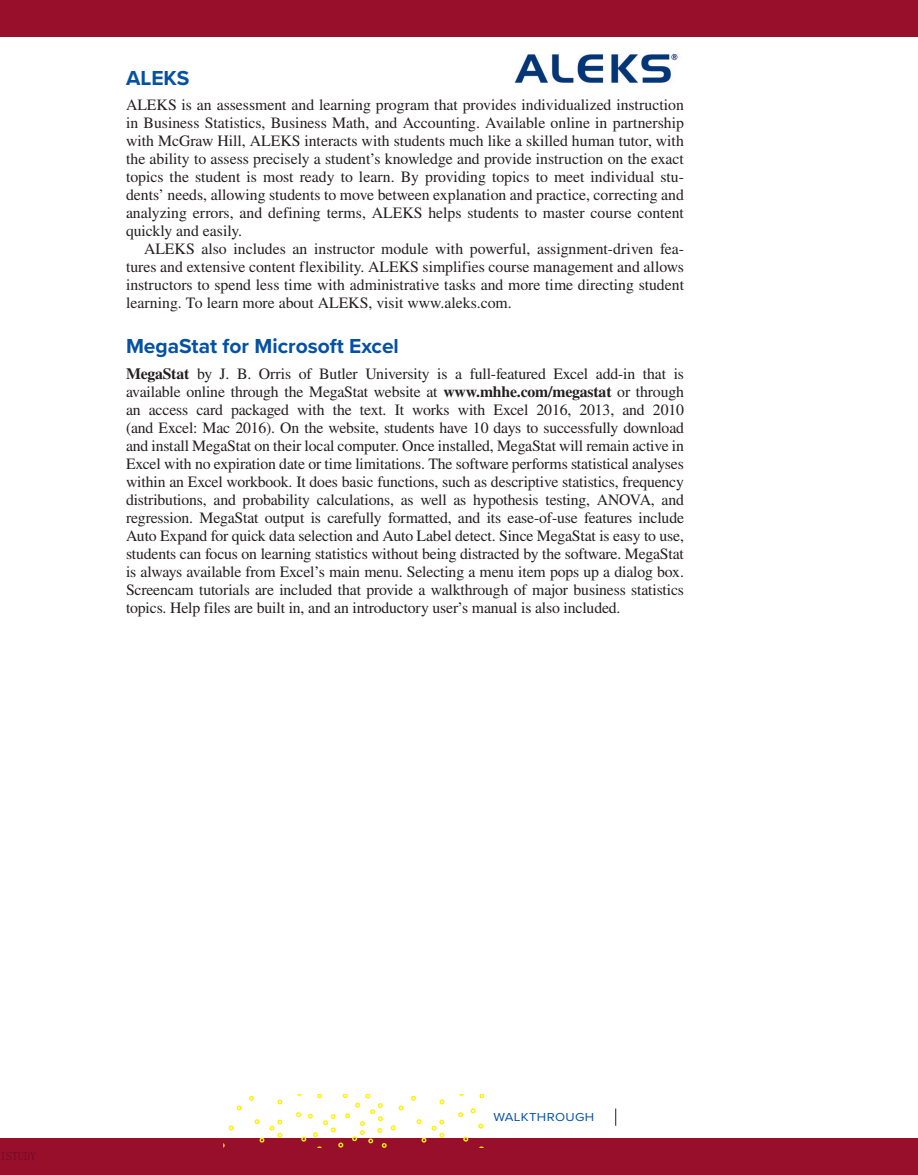
<style>
.page{position:relative;width:918px;height:1175px;background:#fff}
.page>*{position:absolute;margin:0;border:0;box-sizing:border-box;transform-origin:0 0}
.fwt_ha{font:700 21px "Proxima Nova";color:#0551a4}
.fwt_tx_first{font:15.75px/18px "STIX Math Jax Main";letter-spacing:-.01em;color:#231f20;text-align:justify}
.fwt_tx{font:15.75px/18px "STIX Math Jax Main";color:#231f20;text-align:justify}
.t1{font:12px "Proxima Nova";letter-spacing:.025em;color:#0551a4;scale:1.1 1}
.t2{font:12px "Fang Song";color:rgb(0 0 0/.3)}
.s1{font-weight:700}
</style>
<div class="page">
<div style="left:0;top:0;width:918px;height:36px;background:#980f2c"></div>
<div style="left:0;top:1138px;width:918px;height:36px;background:#980f2c"></div>
<svg style="left:615px;top:1108px;width:1px;height:17px"></svg>
<img style="left:514px;top:54px;width:164px;height:29px">
<svg style="left:260px;top:1137px;width:4px;height:5px"></svg>
<svg style="left:270px;top:1119px;width:12px;height:18px"></svg>
<svg style="left:255px;top:1119px;width:4px;height:5px"></svg>
<svg style="left:278px;top:1099px;width:4px;height:5px"></svg>
<svg style="left:229px;top:1125px;width:5px;height:5px"></svg>
<svg style="left:237px;top:1105px;width:5px;height:5px"></svg>
<svg style="left:249px;top:1095px;width:5px;height:5px"></svg>
<svg style="left:422px;top:1137px;width:4px;height:5px"></svg>
<svg style="left:432px;top:1119px;width:12px;height:18px"></svg>
<svg style="left:417px;top:1119px;width:4px;height:5px"></svg>
<svg style="left:440px;top:1099px;width:4px;height:5px"></svg>
<svg style="left:411px;top:1095px;width:5px;height:5px"></svg>
<svg style="left:458px;top:1112px;width:5px;height:5px"></svg>
<svg style="left:479px;top:1094px;width:5px;height:4px"></svg>
<svg style="left:463px;top:1136px;width:5px;height:5px"></svg>
<svg style="left:471px;top:1108px;width:5px;height:5px"></svg>
<svg style="left:478px;top:1123px;width:5px;height:5px"></svg>
<svg style="left:296px;top:1094px;width:108px;height:53px"></svg>
<p class="fwt_ha" style="left:126px;top:62px;width:65px">ALEKS</p>
<p class="fwt_tx_first" style="left:126px;top:97px;width:560px">ALEKS is an assessment and learning program that provides individualized instruction in Business Statistics, Business Math, and Accounting. Available online in partnership with McGraw Hill, ALEKS interacts with students much like a skilled human tutor, with the ability to assess precisely a student’s knowledge and provide instruction on the exact topics the student is most ready to learn. By providing topics to meet individual stu&shy;dents’ needs, allowing students to move between explanation and practice, correcting and analyzing errors, and defining terms, ALEKS helps students to master course content quickly and easily.</p>
<p class="fwt_tx" style="left:126px;top:241px;width:560px;text-indent:18px">ALEKS also includes an instructor module with powerful, assignment-driven fea&shy;tures and extensive content flexibility. ALEKS simplifies course management and allows instructors to spend less time with administrative tasks and more time directing student learning. To learn more about ALEKS, visit www.aleks.com.</p>
<p class="fwt_ha" style="left:126px;top:330px;width:274px">MegaStat for Microsoft Excel</p>
<p class="fwt_tx_first" style="left:126px;top:365px;width:560px"><span class="s1">MegaStat</span> by J. B. Orris of Butler University is a full-featured Excel add-in that is available online through the MegaStat website at <span class="s1">www.mhhe.com/megastat</span> or through an access card packaged with the text. It works with Excel 2016, 2013, and 2010 (and Excel: Mac 2016). On the website, students have 10 days to successfully download and install MegaStat on their local computer. Once installed, MegaStat will remain active in Excel with no expiration date or time limitations. The software performs statistical analyses within an Excel workbook. It does basic functions, such as descriptive statistics, frequency distributions, and probability calculations, as well as hypothesis testing, ANOVA, and regression. MegaStat output is carefully formatted, and its ease-of-use features include Auto Expand for quick data selection and Auto Label detect. Since MegaStat is easy to use, students can focus on learning statistics without being distracted by the software. MegaStat is always available from Excel’s main menu. Selecting a menu item pops up a dialog box.<br>Screencam tutorials are included that provide a walkthrough of major business statistics topics. Help files are built in, and an introductory user’s manual is also included.</p>
<p class="t2" style="left:0;top:1149px;width:37px">ISTUDY</p>
<p class="t1" style="left:493px;top:1108px;width:93px">WALKTHROUGH</p>
</div>
